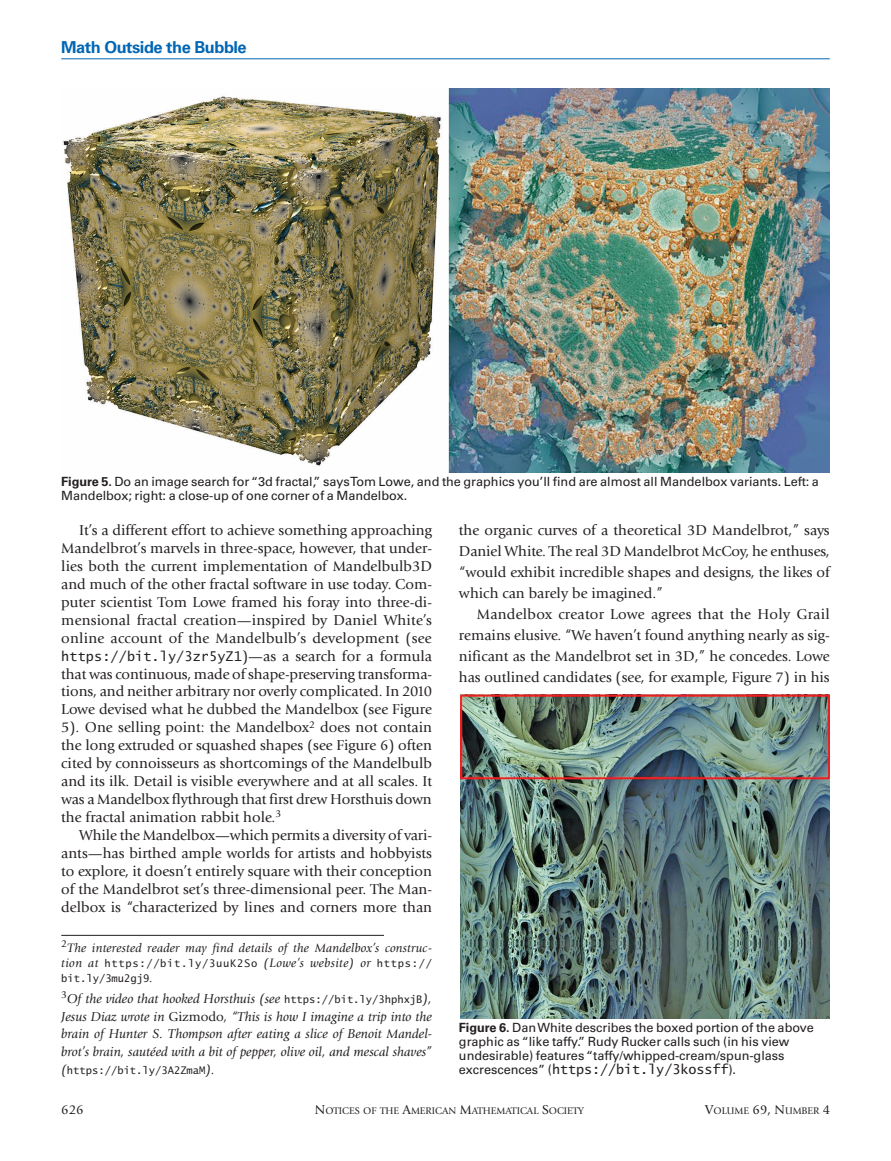
<style>
.page{position:relative;width:891px;height:1161px;background:#fff}
.page>*{position:absolute;margin:0;border:0;box-sizing:border-box;transform-origin:0 0}
.t1{font:700 16.5px "Univers LT Std";letter-spacing:-.03em;color:#0166b3}
.t2{font:15px/18px "Giovanni Std";color:#231f20;text-align:justify}
.t3{font:italic 13.5px/18px "Giovanni Std";color:#231f20;text-align:justify}
.t4{font:13.5px "Lucida Sans Typewriter";color:#231f20}
.t5{font:13.5px "Giovanni Std";color:#231f20}
.t6{font:12.75px/14.2px "Univers LT Std";letter-spacing:-.005em;color:#231f20}
.t7{font:italic 12.75px "Giovanni Std";letter-spacing:.015em;color:#231f20}
.t8{font:10.5px/15px "Lucida Sans Typewriter";letter-spacing:.065em;color:#231f20}
.t9{font:10.5px "Lucida Sans Typewriter";color:#231f20}
.t10{font:10.05px "Giovanni Std";color:#231f20}
.s1{font-weight:700}
.s2{font-family:"Giovanni Std";font-size:15px}
.s3{font-family:"Giovanni Std";font-style:italic;font-size:12.75px}
.s4{font-family:"Lucida Sans Typewriter";font-style:normal;font-size:10.5px}
.s5{font-style:normal}
.s6{font-family:"Giovanni Std";font-style:italic;font-size:13.5px}
.s7{font-family:"Univers LT Std";font-size:12.75px}
.s8{font-size:13.5px}
</style>
<div class="page">
<hr style="left:61px;top:58px;width:769px;height:1px;background:#0166b3">
<hr style="left:61px;top:935px;width:323px;height:1px;background:#231f20">
<img style="left:63px;top:88px;width:766px;height:385px">
<img style="left:460px;top:695px;width:369px;height:323px">
<p class="t1" style="left:61px;top:38px;width:187px">Math Outside the Bubble</p>
<p class="t6" style="left:61px;top:475px;width:759px"><span class="s1">Figure 5.</span> Do an image search for “3d fractal,” says Tom Lowe, and the graphics you’ll find are almost all Mandelbox variants. Left: a<br>Mandelbox; right: a close-up of one corner of a Mandelbox.</p>
<p class="t2" style="left:61px;top:521px;width:372px;text-indent:18px">It’s a different effort to achieve something approaching Mandelbrot’s marvels in three-space, however, that under&shy;lies both the current implementation of Mandelbulb3D and much of the other fractal software in use today. Com&shy;puter scientist Tom Lowe framed his foray into three-di&shy;mensional fractal creation—inspired by Daniel White’s online account of the Mandelbulb’s development (see</p>
<p class="t4" style="left:61px;top:648px;width:372px">https://bit.ly/3zr5yZ1<span class="s2">)—as a search for a formula</span></p>
<p class="t2" style="left:61px;top:665px;width:372px">that was continuous, made of shape-preserving transforma&shy;tions, and neither arbitrary nor overly complicated. In 2010<br>Lowe devised what he dubbed the Mandelbox (see Figure 5). One selling point: the Mandelbox<sup>2</sup> does not contain the long extruded or squashed shapes (see Figure 6) often cited by connoisseurs as shortcomings of the Mandelbulb and its ilk. Detail is visible everywhere and at all scales. It was a Mandelbox flythrough that first drew Horsthuis down the fractal animation rabbit hole.<sup>3</sup></p>
<p class="t2" style="left:61px;top:826px;width:372px;text-indent:18px">While the Mandelbox—which permits a diversity of vari&shy;ants—has birthed ample worlds for artists and hobbyists to explore, it doesn’t entirely square with their conception of the Mandelbrot set’s three-dimensional peer. The Man&shy;delbox is “characterized by lines and corners more than</p>
<p class="t7" style="left:61px;top:941px;width:372px"><sup>2</sup>The interested reader may find details of the Mandelbox’s construc-</p>
<p class="t8" style="left:61px;top:955px;width:372px"><span class="s3">tion at</span> https://bit.ly/3uuK2So <span class="s3">(Lowe’s website) or</span> https:// bit.ly/3mu2gj9<span class="s3">.</span></p>
<p class="t3" style="left:61px;top:989px;width:372px"><sup>3</sup>Of the video that hooked Horsthuis (see <span class="s4">https://bit.ly/3hphxjB</span>), Jesus Diaz wrote in <span class="s5">Gizmodo</span>, “This is how I imagine a trip into the brain of Hunter S. Thompson after eating a slice of Benoit Mandel&shy;brot’s brain, sautéed with a bit of pepper, olive oil, and mescal shaves”</p>
<p class="t9" style="left:61px;top:1065px;width:155px"><span class="s6">(</span>https://bit.ly/3A2ZmaM<span class="s6">).</span></p>
<p class="t2" style="left:459px;top:520px;width:372px;line-height:21px">the organic curves of a theoretical 3D Mandelbrot,” says Daniel White. The real 3D Mandelbrot McCoy, he enthuses, “would exhibit incredible shapes and designs, the likes of which can barely be imagined.”</p>
<p class="t2" style="left:459px;top:604px;width:372px;line-height:21px;text-indent:18px">Mandelbox creator Lowe agrees that the Holy Grail remains elusive. “We haven’t found anything nearly as sig&shy;nificant as the Mandelbrot set in 3D,” he concedes. Lowe has outlined candidates (see, for example, Figure 7) in his</p>
<p class="t6" style="left:459px;top:1020px;width:357px"><span class="s1">Figure 6.</span> Dan White describes the boxed portion of the above graphic as “like taffy.” Rudy Rucker calls such (in his view undesirable) features “taffy/whipped-cream/spun-glass</p>
<p class="t4" style="left:459px;top:1062px;width:279px"><span class="s7">excrescences” (</span>https://bit.ly/3kossff<span class="s7">).</span></p>
<p class="t5" style="left:61px;top:1102px;width:24px">626</p>
<p class="t10" style="left:315px;top:1105px;width:271px"><span class="s8">N</span>OTICES OF THE <span class="s8">A</span>MERICAN <span class="s8">M</span>ATHEMATICAL <span class="s8">S</span>OCIETY</p>
<p class="t10" style="left:705px;top:1105px;width:127px"><span class="s8">V</span>OLUME <span class="s8">69, N</span>UMBER <span class="s8">4</span></p>
</div>
